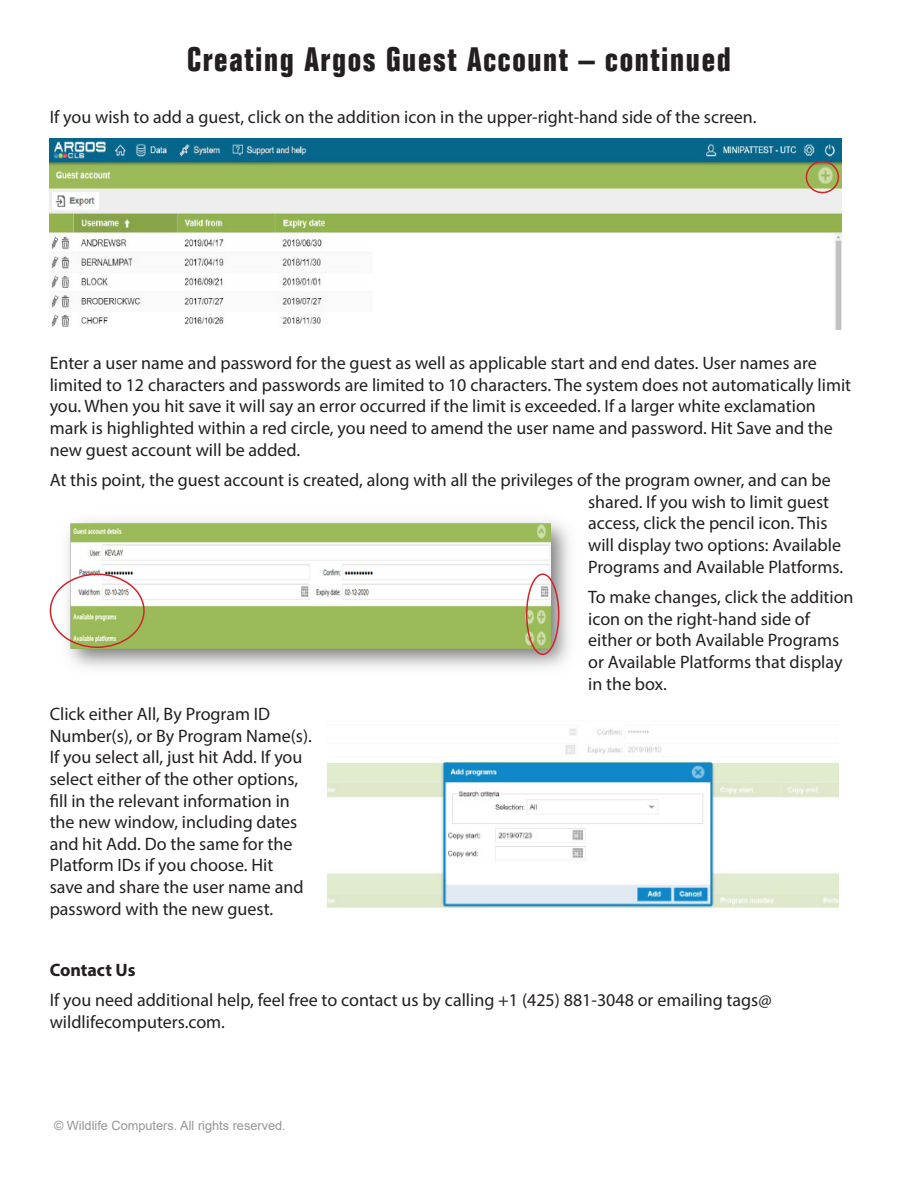
<style>
.page{position:relative;width:918px;height:1188px;background:#fff}
.page>*{position:absolute;margin:0;border:0;box-sizing:border-box;transform-origin:0 0}
.Sub_Head{font:700 condensed 33px "Folio";letter-spacing:.05em;color:#231f20}
.t1{font:18px/21.6px "Myriad Pro";color:#231f20}
.t2{font:700 18px "Myriad Pro";color:#231f20}
.t3{font:12.75px "Arial";color:#939598}
</style>
<div class="page">
<img style="left:50px;top:139px;width:791px;height:191px">
<div style="left:806px;top:161px;width:33px;height:32px;border:2px solid #d1232a;border-radius:50%"></div>
<img style="left:327px;top:728px;width:511px;height:181px">
<img style="left:54px;top:520px;width:516px;height:148px">
<div style="left:50px;top:573px;width:95px;height:75px;border:2px solid #d1232a;border-radius:50%"></div>
<div style="left:526px;top:573px;width:33px;height:82px;border:2px solid #d1232a;border-radius:50%"></div>
<p class="Sub_Head" style="left:187px;top:41px;width:545px">Creating Argos Guest Account – continued</p>
<p class="t1" style="left:50px;top:105px;width:708px">If you wish to add a guest, click on the addition icon in the upper-right-hand side of the screen.</p>
<p class="t1" style="left:50px;top:352px;width:803px">Enter a user name and password for the guest as well as applicable start and end dates. User names are limited to 12 characters and passwords are limited to 10 characters. The system does not automatically limit you. When you hit save it will say an error occurred if the limit is exceeded. If a larger white exclamation mark is highlighted within a red circle, you need to amend the user name and password. Hit Save and the new guest account will be added.</p>
<p class="t1" style="left:588px;top:469px;width:257px;text-indent:-538px">At this point, the guest account is created, along with all the privileges of the program owner, and can be shared. If you wish to limit guest access, click the pencil icon. This will display two options: Available Programs and Available Platforms.</p>
<p class="t1" style="left:588px;top:586px;width:267px">To make changes, click the addition icon on the right-hand side of either or both Available Programs or Available Platforms that display in the box.</p>
<p class="t1" style="left:50px;top:703px;width:264px">Click either All, By Program ID<br>Number(s), or By Program Name(s).<br>If you select all, just hit Add. If you select either of the other options, fill in the relevant information in the new window, including dates and hit Add. Do the same for the<br>Platform IDs if you choose. Hit<br>save and share the user name and password with the new guest.</p>
<p class="t2" style="left:50px;top:958px;width:87px">Contact Us</p>
<p class="t1" style="left:50px;top:989px;width:723px">If you need additional help, feel free to contact us by calling +1 (425) 881-3048 or emailing tags@ wildlifecomputers.com.</p>
<p class="t3" style="left:54px;top:1117px;width:233px">© Wildlife Computers. All rights reserved.</p>
</div>
